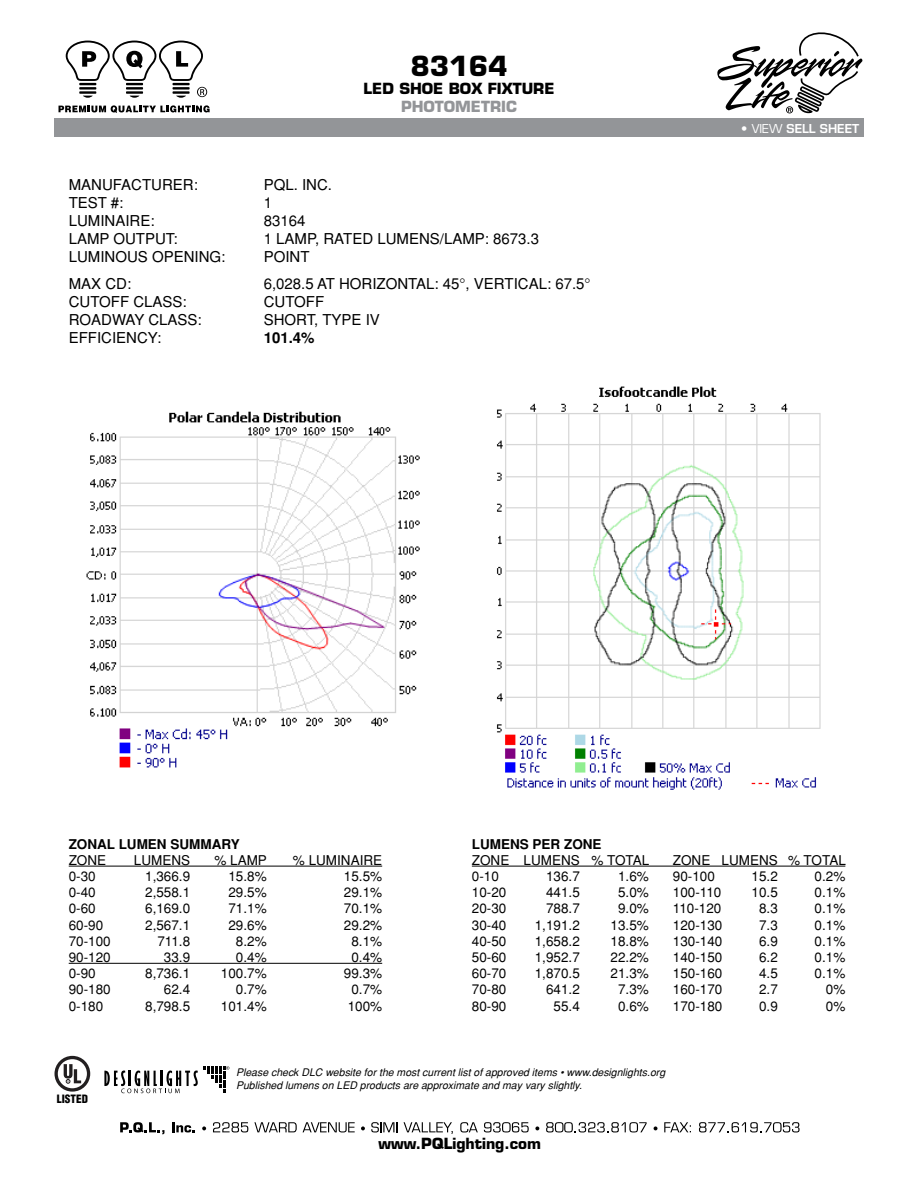
<style>
.page{position:relative;width:918px;height:1188px;background:#fff}
.page>*{position:absolute;margin:0;border:0;box-sizing:border-box;transform-origin:0 0}
.t1{font:700 27px "Eurostile";color:#000}
.t2{font:15px "Helvetica";color:#000}
.t3{font:700 15px "Eurostile";color:#000}
.t4{font:700 15px "Eurostile";color:#939598}
.t5{font:700 15px "Helvetica";color:#000}
.t6{font:13.5px "Helvetica";color:#000}
.t7{font:700 13.5px "Helvetica";color:#000}
.t8{font:600 12px "Eurostile";color:#fff}
.t9{font:900 condensed 11.25px "Helvetica";color:#000}
.t10{font:italic 10.5px "Helvetica";color:#000}
.s1{font-weight:400}
</style>
<div class="page">
<svg style="left:59px;top:105px;width:151px;height:8px"></svg>
<svg style="left:66px;top:41px;width:141px;height:57px"></svg>
<svg style="left:717px;top:32px;width:145px;height:82px"></svg>
<div style="left:54px;top:119px;width:810px;height:18px;background:#939598"></div>
<svg style="left:120px;top:1122px;width:45px;height:12px"></svg>
<svg style="left:172px;top:1122px;width:23px;height:10px"></svg>
<svg style="left:202px;top:1126px;width:4px;height:4px"></svg>
<svg style="left:213px;top:1122px;width:35px;height:10px"></svg>
<svg style="left:254px;top:1122px;width:43px;height:10px"></svg>
<svg style="left:303px;top:1122px;width:52px;height:10px"></svg>
<svg style="left:361px;top:1126px;width:4px;height:4px"></svg>
<svg style="left:371px;top:1122px;width:27px;height:10px"></svg>
<svg style="left:404px;top:1122px;width:49px;height:12px"></svg>
<svg style="left:460px;top:1122px;width:18px;height:10px"></svg>
<svg style="left:484px;top:1122px;width:45px;height:11px"></svg>
<svg style="left:535px;top:1126px;width:4px;height:4px"></svg>
<svg style="left:546px;top:1122px;width:101px;height:11px"></svg>
<svg style="left:654px;top:1126px;width:4px;height:4px"></svg>
<svg style="left:664px;top:1122px;width:27px;height:10px"></svg>
<svg style="left:699px;top:1122px;width:101px;height:11px"></svg>
<img style="left:86px;top:411px;width:334px;height:357px">
<img style="left:497px;top:386px;width:324px;height:404px">
<svg style="left:54px;top:1056px;width:36px;height:36px"></svg>
<svg style="left:58px;top:1059px;width:29px;height:29px"></svg>
<svg style="left:64px;top:1064px;width:17px;height:19px"></svg>
<hr style="left:69px;top:866px;width:313px;height:1px;background:#000">
<hr style="left:69px;top:963px;width:313px;height:1px;background:#000">
<hr style="left:472px;top:866px;width:373px;height:1px;background:#000">
<svg style="left:104px;top:1066px;width:125px;height:27px"></svg>
<p class="t1" style="left:410px;top:50px;width:99px">83164</p>
<p class="t3" style="left:363px;top:79px;width:193px">LED SHOE BOX FIXTURE</p>
<p class="t4" style="left:401px;top:97px;width:117px">PHOTOMETRIC</p>
<p class="t2" style="left:69px;top:176px;width:131px">MANUFACTURER:</p>
<p class="t2" style="left:264px;top:176px;width:70px">PQL. INC.</p>
<p class="t2" style="left:69px;top:194px;width:56px">TEST #:</p>
<p class="t2" style="left:264px;top:194px;width:10px">1</p>
<p class="t2" style="left:69px;top:212px;width:87px">LUMINAIRE:</p>
<p class="t2" style="left:264px;top:212px;width:43px">83164</p>
<p class="t2" style="left:69px;top:230px;width:110px">LAMP OUTPUT:</p>
<p class="t2" style="left:264px;top:230px;width:277px">1 LAMP, RATED LUMENS/LAMP: 8673.3</p>
<p class="t2" style="left:69px;top:248px;width:158px">LUMINOUS OPENING:</p>
<p class="t2" style="left:264px;top:248px;width:47px">POINT</p>
<p class="t2" style="left:69px;top:275px;width:64px">MAX CD:</p>
<p class="t2" style="left:264px;top:275px;width:328px">6,028.5 AT HORIZONTAL: 45°, VERTICAL: 67.5°</p>
<p class="t2" style="left:69px;top:293px;width:120px">CUTOFF CLASS:</p>
<p class="t2" style="left:264px;top:293px;width:62px">CUTOFF</p>
<p class="t2" style="left:69px;top:311px;width:135px">ROADWAY CLASS:</p>
<p class="t2" style="left:264px;top:311px;width:118px">SHORT, TYPE IV</p>
<p class="t2" style="left:69px;top:329px;width:94px">EFFICIENCY:</p>
<p class="t5" style="left:264px;top:329px;width:52px">101.4%</p>
<p class="t8" style="left:741px;top:121px;width:119px">• <span class="s1">VIEW</span> SELL SHEET</p>
<p class="t7" style="left:69px;top:836px;width:172px">ZONAL LUMEN SUMMARY</p>
<p class="t6" style="left:69px;top:852px;width:39px">ZONE</p>
<p class="t6" style="left:134px;top:852px;width:58px">LUMENS</p>
<p class="t6" style="left:214px;top:852px;width:54px">% LAMP</p>
<p class="t6" style="left:293px;top:852px;width:91px">% LUMINAIRE</p>
<p class="t6" style="left:69px;top:868px;width:29px">0-30</p>
<p class="t6" style="left:145px;top:868px;width:47px">1,366.9</p>
<p class="t6" style="left:228px;top:868px;width:40px">15.8%</p>
<p class="t6" style="left:344px;top:868px;width:40px">15.5%</p>
<p class="t6" style="left:69px;top:884px;width:29px">0-40</p>
<p class="t6" style="left:145px;top:884px;width:47px">2,558.1</p>
<p class="t6" style="left:228px;top:884px;width:40px">29.5%</p>
<p class="t6" style="left:344px;top:884px;width:40px">29.1%</p>
<p class="t6" style="left:69px;top:901px;width:29px">0-60</p>
<p class="t6" style="left:145px;top:901px;width:47px">6,169.0</p>
<p class="t6" style="left:228px;top:901px;width:40px">71.1%</p>
<p class="t6" style="left:344px;top:901px;width:40px">70.1%</p>
<p class="t6" style="left:69px;top:917px;width:36px">60-90</p>
<p class="t6" style="left:145px;top:917px;width:47px">2,567.1</p>
<p class="t6" style="left:228px;top:917px;width:40px">29.6%</p>
<p class="t6" style="left:344px;top:917px;width:40px">29.2%</p>
<p class="t6" style="left:69px;top:933px;width:44px">70-100</p>
<p class="t6" style="left:157px;top:933px;width:34px">711.8</p>
<p class="t6" style="left:236px;top:933px;width:32px">8.2%</p>
<p class="t6" style="left:351px;top:933px;width:32px">8.1%</p>
<p class="t6" style="left:69px;top:949px;width:44px">90-120</p>
<p class="t6" style="left:164px;top:949px;width:28px">33.9</p>
<p class="t6" style="left:236px;top:949px;width:32px">0.4%</p>
<p class="t6" style="left:351px;top:949px;width:32px">0.4%</p>
<p class="t6" style="left:69px;top:965px;width:29px">0-90</p>
<p class="t6" style="left:145px;top:965px;width:47px">8,736.1</p>
<p class="t6" style="left:221px;top:965px;width:47px">100.7%</p>
<p class="t6" style="left:344px;top:965px;width:40px">99.3%</p>
<p class="t6" style="left:69px;top:982px;width:44px">90-180</p>
<p class="t6" style="left:164px;top:982px;width:28px">62.4</p>
<p class="t6" style="left:236px;top:982px;width:32px">0.7%</p>
<p class="t6" style="left:351px;top:982px;width:32px">0.7%</p>
<p class="t6" style="left:69px;top:998px;width:36px">0-180</p>
<p class="t6" style="left:145px;top:998px;width:47px">8,798.5</p>
<p class="t6" style="left:221px;top:998px;width:47px">101.4%</p>
<p class="t6" style="left:348px;top:998px;width:36px">100%</p>
<p class="t7" style="left:472px;top:836px;width:131px">LUMENS PER ZONE</p>
<p class="t6" style="left:472px;top:852px;width:179px">ZONE LUMENS % TOTAL</p>
<p class="t6" style="left:673px;top:852px;width:174px">ZONE LUMENS % TOTAL</p>
<p class="t6" style="left:472px;top:868px;width:29px">0-10</p>
<p class="t6" style="left:546px;top:868px;width:35px">136.7</p>
<p class="t6" style="left:618px;top:868px;width:32px">1.6%</p>
<p class="t6" style="left:673px;top:868px;width:44px">90-100</p>
<p class="t6" style="left:752px;top:868px;width:28px">15.2</p>
<p class="t6" style="left:815px;top:868px;width:32px">0.2%</p>
<p class="t6" style="left:472px;top:884px;width:36px">10-20</p>
<p class="t6" style="left:546px;top:884px;width:35px">441.5</p>
<p class="t6" style="left:618px;top:884px;width:32px">5.0%</p>
<p class="t6" style="left:673px;top:884px;width:50px">100-110</p>
<p class="t6" style="left:752px;top:884px;width:28px">10.5</p>
<p class="t6" style="left:815px;top:884px;width:32px">0.1%</p>
<p class="t6" style="left:472px;top:901px;width:36px">20-30</p>
<p class="t6" style="left:546px;top:901px;width:35px">788.7</p>
<p class="t6" style="left:618px;top:901px;width:32px">9.0%</p>
<p class="t6" style="left:673px;top:901px;width:50px">110-120</p>
<p class="t6" style="left:759px;top:901px;width:20px">8.3</p>
<p class="t6" style="left:815px;top:901px;width:32px">0.1%</p>
<p class="t6" style="left:472px;top:917px;width:36px">30-40</p>
<p class="t6" style="left:535px;top:917px;width:47px">1,191.2</p>
<p class="t6" style="left:611px;top:917px;width:40px">13.5%</p>
<p class="t6" style="left:673px;top:917px;width:51px">120-130</p>
<p class="t6" style="left:759px;top:917px;width:20px">7.3</p>
<p class="t6" style="left:815px;top:917px;width:32px">0.1%</p>
<p class="t6" style="left:472px;top:933px;width:36px">40-50</p>
<p class="t6" style="left:535px;top:933px;width:47px">1,658.2</p>
<p class="t6" style="left:611px;top:933px;width:40px">18.8%</p>
<p class="t6" style="left:673px;top:933px;width:51px">130-140</p>
<p class="t6" style="left:759px;top:933px;width:20px">6.9</p>
<p class="t6" style="left:815px;top:933px;width:32px">0.1%</p>
<p class="t6" style="left:472px;top:949px;width:36px">50-60</p>
<p class="t6" style="left:535px;top:949px;width:47px">1,952.7</p>
<p class="t6" style="left:611px;top:949px;width:40px">22.2%</p>
<p class="t6" style="left:673px;top:949px;width:51px">140-150</p>
<p class="t6" style="left:759px;top:949px;width:20px">6.2</p>
<p class="t6" style="left:815px;top:949px;width:32px">0.1%</p>
<p class="t6" style="left:472px;top:965px;width:36px">60-70</p>
<p class="t6" style="left:535px;top:965px;width:47px">1,870.5</p>
<p class="t6" style="left:611px;top:965px;width:40px">21.3%</p>
<p class="t6" style="left:673px;top:965px;width:51px">150-160</p>
<p class="t6" style="left:759px;top:965px;width:20px">4.5</p>
<p class="t6" style="left:815px;top:965px;width:32px">0.1%</p>
<p class="t6" style="left:472px;top:982px;width:36px">70-80</p>
<p class="t6" style="left:546px;top:982px;width:35px">641.2</p>
<p class="t6" style="left:618px;top:982px;width:32px">7.3%</p>
<p class="t6" style="left:673px;top:982px;width:51px">160-170</p>
<p class="t6" style="left:759px;top:982px;width:20px">2.7</p>
<p class="t6" style="left:826px;top:982px;width:21px">0%</p>
<p class="t6" style="left:472px;top:998px;width:36px">80-90</p>
<p class="t6" style="left:554px;top:998px;width:28px">55.4</p>
<p class="t6" style="left:618px;top:998px;width:32px">0.6%</p>
<p class="t6" style="left:673px;top:998px;width:51px">170-180</p>
<p class="t6" style="left:759px;top:998px;width:20px">0.9</p>
<p class="t6" style="left:826px;top:998px;width:21px">0%</p>
<p class="t9" style="left:57px;top:1092px;width:33px">LISTED</p>
<p class="t10" style="left:236px;top:1066px;width:431px">Please check DLC website for the most current list of approved items • www.designlights.org</p>
<p class="t10" style="left:236px;top:1079px;width:347px">Published lumens on LED products are approximate and may vary slightly.</p>
<p class="t3" style="left:379px;top:1134px;width:164px">www.PQLighting.com</p>
</div>
